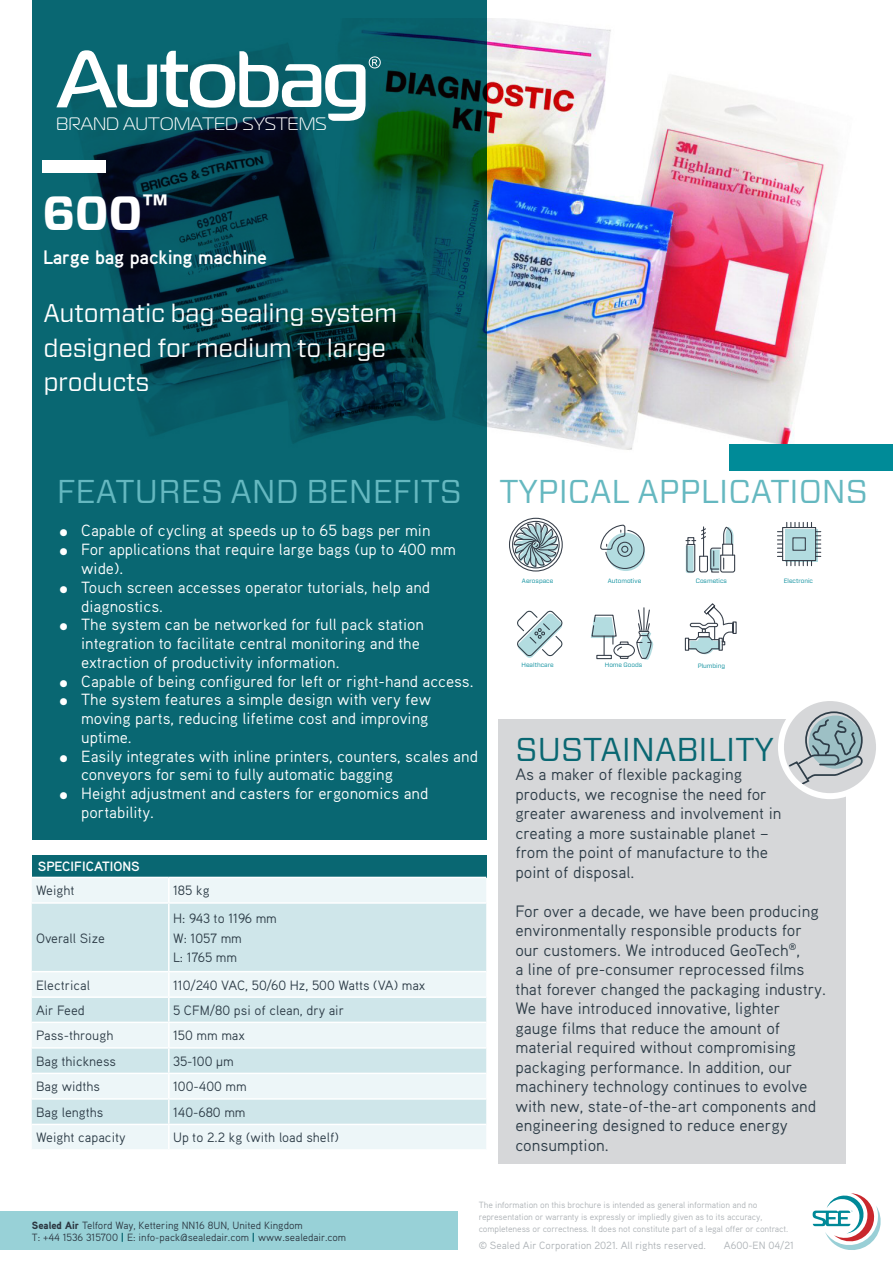
<style>
.page{position:relative;width:893px;height:1263px;background:#fff}
.page>*{position:absolute;margin:0;border:0;box-sizing:border-box;transform-origin:0 0}
.Product_Title{font:700 48px "Forza";color:#fff}
.Section_Sub-heading{font:33px "Forza";color:#65b8c0}
.Section_Sub-heading-2{font:33px "Forza";color:#096772}
.Cover_Strap_Line{font:25.5px/34.5px "Forza";letter-spacing:-.01em;color:#fff}
.Product_Description{font:700 19.5px "Aaux Pro OT";letter-spacing:-.01em;color:#fff}
.t1{font:300 18px "Magistral";color:#fff}
.Body_Copy_-_Grey{font:16.5px/19.5px "Aaux Pro OT";color:#2e3d48}
.List_-_Grey{font:16.2px/18.8px "Aaux Pro OT";color:#fff}
.Body_Copy_-_Grey-2{font:13.5px/19.5px "Aaux Pro OT";color:#2e3d48}
.Body_Copy_-_Grey-3{font:700 13.5px "Aaux Pro OT";color:#fff}
.Address{font:10.5px "Aaux Pro OT";color:#2c3741}
.LEGAL_TEXT{font:10.5px "Aaux Pro OT";color:#adb2b6}
.LEGAL_TEXT-2{font:9px/12px "Aaux Pro OT";letter-spacing:-.01em;color:#adb2b6}
.t2{font:6.15px "Forza";color:#008a99}
.s1{font-weight:900}
.s2{font-weight:900;color:#096772}
</style>
<div class="page">
<div style="left:0;top:1211px;width:457px;height:39px;background:#98d1d7"></div>
<div style="left:498px;top:719px;width:348px;height:445px;background:#d6d7d9"></div>
<img style="left:486px;top:19px;width:351px;height:439px">
<svg style="left:32px;top:0;width:454px;height:840px;background:#075a64"></svg>
<div style="left:729px;top:444px;width:164px;height:27px;background:#008b98"></div>
<svg style="left:813px;top:1193px;width:68px;height:57px"></svg>
<svg style="left:56px;top:50px;width:325px;height:71px"></svg>
<div style="left:43px;top:160px;width:63px;height:13px;background:#fff"></div>
<svg style="left:781px;top:698px;width:98px;height:98px"></svg>
<svg style="left:787px;top:710px;width:78px;height:77px"></svg>
<div style="left:778px;top:695px;width:104px;height:104px;border:6px solid #fff;border-radius:50%"></div>
<svg style="left:607px;top:533px;width:38px;height:38px"></svg>
<svg style="left:600px;top:525px;width:45px;height:44px"></svg>
<svg style="left:777px;top:522px;width:44px;height:44px"></svg>
<svg style="left:686px;top:526px;width:50px;height:47px"></svg>
<svg style="left:513px;top:522px;width:46px;height:46px"></svg>
<div style="left:512px;top:521px;width:48px;height:47px;border:1px solid #373f4a;border-radius:50%"></div>
<div style="left:509px;top:518px;width:54px;height:53px;border:1px solid #373f4a;border-radius:50%"></div>
<svg style="left:517px;top:610px;width:46px;height:48px"></svg>
<div style="left:685px;top:638px;width:4px;height:13px;border:1px solid #373f4a"></div>
<svg style="left:688px;top:603px;width:49px;height:51px"></svg>
<div style="left:596px;top:655px;width:16px;height:4px;border:1px solid #373f4a"></div>
<div style="left:613px;top:644px;width:22px;height:13px;border:1px solid #373f4a;border-radius:6px"></div>
<svg style="left:591px;top:614px;width:37px;height:43px"></svg>
<svg style="left:636px;top:608px;width:17px;height:52px"></svg>
<div style="left:32px;top:855px;width:454px;height:22px;background:#096772"></div>
<div style="left:32px;top:878px;width:454px;height:271px;background:#edf6f8"></div>
<svg style="left:32px;top:904px;width:454px;height:220px;background:#d9ebee"></svg>
<hr style="left:168px;top:878px;width:2px;height:24px;background:#fff">
<hr style="left:32px;top:902px;width:137px;height:2px;background:#fff">
<hr style="left:169px;top:902px;width:317px;height:2px;background:#fff">
<hr style="left:168px;top:904px;width:2px;height:67px;background:#fff">
<hr style="left:32px;top:971px;width:137px;height:1px;background:#fff">
<hr style="left:169px;top:971px;width:317px;height:1px;background:#fff">
<hr style="left:168px;top:972px;width:2px;height:24px;background:#fff">
<hr style="left:32px;top:996px;width:137px;height:2px;background:#fff">
<hr style="left:169px;top:996px;width:317px;height:2px;background:#fff">
<hr style="left:168px;top:998px;width:2px;height:24px;background:#fff">
<hr style="left:32px;top:1022px;width:137px;height:1px;background:#fff">
<hr style="left:169px;top:1022px;width:317px;height:1px;background:#fff">
<hr style="left:168px;top:1023px;width:2px;height:24px;background:#fff">
<hr style="left:32px;top:1047px;width:137px;height:2px;background:#fff">
<hr style="left:169px;top:1047px;width:317px;height:2px;background:#fff">
<hr style="left:168px;top:1049px;width:2px;height:24px;background:#fff">
<hr style="left:32px;top:1073px;width:137px;height:1px;background:#fff">
<hr style="left:169px;top:1073px;width:317px;height:1px;background:#fff">
<hr style="left:168px;top:1074px;width:2px;height:24px;background:#fff">
<hr style="left:32px;top:1098px;width:137px;height:2px;background:#fff">
<hr style="left:169px;top:1098px;width:317px;height:2px;background:#fff">
<hr style="left:168px;top:1100px;width:2px;height:24px;background:#fff">
<hr style="left:32px;top:1124px;width:137px;height:1px;background:#fff">
<hr style="left:169px;top:1124px;width:317px;height:1px;background:#fff">
<hr style="left:168px;top:1125px;width:2px;height:24px;background:#fff">
<p class="t1" style="left:56px;top:113px;width:272px">BRAND AUTOMATED SYSTEMS</p>
<p class="Product_Title" style="left:43px;top:181px;width:127px">600<sup>™</sup></p>
<p class="Product_Description" style="left:43px;top:245px;width:226px">Large bag packing machine</p>
<p class="Cover_Strap_Line" style="left:43px;top:296px;width:355px">Automatic bag sealing system designed for medium to large products</p>
<p class="Section_Sub-heading" style="left:57px;top:469px;width:407px">FEATURES AND BENEFITS</p>
<p class="List_-_Grey" style="left:60px;top:521px;width:372px">● Capable of cycling at speeds up to 65 bags per min</p>
<p class="List_-_Grey" style="left:81px;top:540px;width:376px;text-indent:-21px">● For applications that require large bags (up to 400 mm wide).</p>
<p class="List_-_Grey" style="left:81px;top:577px;width:350px;text-indent:-21px">● Touch screen accesses operator tutorials, help and diagnostics.</p>
<p class="List_-_Grey" style="left:81px;top:615px;width:344px;text-indent:-21px">● The system can be networked for full pack station integration to facilitate central monitoring and the extraction of productivity information.</p>
<p class="List_-_Grey" style="left:60px;top:671px;width:415px">● Capable of being configured for left or right-hand access.</p>
<p class="List_-_Grey" style="left:81px;top:690px;width:351px;text-indent:-21px">● The system features a simple design with very few moving parts, reducing lifetime cost and improving uptime.</p>
<p class="List_-_Grey" style="left:81px;top:746px;width:398px;text-indent:-21px">● Easily integrates with inline printers, counters, scales and conveyors for semi to fully automatic bagging</p>
<p class="List_-_Grey" style="left:81px;top:783px;width:349px;text-indent:-21px">● Height adjustment and casters for ergonomics and portability.</p>
<p class="Body_Copy_-_Grey-3" style="left:38px;top:858px;width:103px">SPECIFICATIONS</p>
<p class="Body_Copy_-_Grey-2" style="left:36px;top:880px;width:40px">Weight</p>
<p class="Body_Copy_-_Grey-2" style="left:173px;top:880px;width:38px">185 kg</p>
<p class="Body_Copy_-_Grey-2" style="left:36px;top:928px;width:70px">Overall Size</p>
<p class="Body_Copy_-_Grey-2" style="left:173px;top:908px;width:105px">H: 943 to 1196 mm<br>W: 1057 mm<br>L: 1765 mm</p>
<p class="Body_Copy_-_Grey-2" style="left:36px;top:975px;width:56px">Electrical</p>
<p class="Body_Copy_-_Grey-2" style="left:173px;top:975px;width:254px">110/240 VAC, 50/60 Hz, 500 Watts (VA) max</p>
<p class="Body_Copy_-_Grey-2" style="left:36px;top:1000px;width:50px">Air Feed</p>
<p class="Body_Copy_-_Grey-2" style="left:173px;top:1000px;width:173px">5 CFM/80 psi of clean, dry air</p>
<p class="Body_Copy_-_Grey-2" style="left:36px;top:1025px;width:79px">Pass-through</p>
<p class="Body_Copy_-_Grey-2" style="left:173px;top:1025px;width:74px">150 mm max</p>
<p class="Body_Copy_-_Grey-2" style="left:36px;top:1051px;width:81px">Bag thickness</p>
<p class="Body_Copy_-_Grey-2" style="left:173px;top:1051px;width:62px">35-100 µm</p>
<p class="Body_Copy_-_Grey-2" style="left:36px;top:1076px;width:66px">Bag widths</p>
<p class="Body_Copy_-_Grey-2" style="left:173px;top:1076px;width:75px">100-400 mm</p>
<p class="Body_Copy_-_Grey-2" style="left:36px;top:1102px;width:69px">Bag lengths</p>
<p class="Body_Copy_-_Grey-2" style="left:173px;top:1102px;width:74px">140-680 mm</p>
<p class="Body_Copy_-_Grey-2" style="left:36px;top:1127px;width:91px">Weight capacity</p>
<p class="Body_Copy_-_Grey-2" style="left:173px;top:1127px;width:167px">Up to 2.2 kg (with load shelf)</p>
<p class="Section_Sub-heading" style="left:499px;top:469px;width:370px">TYPICAL APPLICATIONS</p>
<p class="t2" style="left:522px;top:576px;width:33px">Aerospace</p>
<p class="t2" style="left:608px;top:576px;width:35px">Automotive</p>
<p class="t2" style="left:696px;top:576px;width:33px">Cosmetics</p>
<p class="t2" style="left:784px;top:576px;width:31px">Electronic</p>
<p class="t2" style="left:521px;top:661px;width:34px">Healthcare</p>
<p class="t2" style="left:605px;top:661px;width:39px">Home Goods</p>
<p class="t2" style="left:698px;top:662px;width:29px">Plumbing</p>
<p class="Section_Sub-heading-2" style="left:515px;top:727px;width:260px">SUSTAINABILITY</p>
<p class="Body_Copy_-_Grey" style="left:515px;top:764px;width:268px">As a maker of flexible packaging products, we recognise the need for greater awareness and involvement in creating a more sustainable planet – from the point of manufacture to the point of disposal.</p>
<p class="Body_Copy_-_Grey" style="left:515px;top:901px;width:312px">For over a decade, we have been producing environmentally responsible products for our customers. We introduced GeoTech<sup>®</sup>,<br>a line of pre-consumer reprocessed films that forever changed the packaging industry.<br>We have introduced innovative, lighter gauge films that reduce the amount of material required without compromising packaging performance. In addition, our machinery technology continues to evolve with new, state-of-the-art components and engineering designed to reduce energy consumption.</p>
<p class="Address" style="left:32px;top:1218px;width:272px"><span class="s1">Sealed Air</span> Telford Way, Kettering NN16 8UN, United Kingdom</p>
<p class="Address" style="left:32px;top:1231px;width:316px">T: +44 1536 315700 <span class="s2">|</span> E: info-pack@sealedair.com <span class="s2">|</span> www.sealedair.com</p>
<p class="LEGAL_TEXT-2" style="left:479px;top:1199px;width:311px">The information on this brochure is intended as general information and no representation or warranty is expressly or impliedly given as to its accuracy, completeness or correctness. It does not constitute part of a legal offer or contract.</p>
<p class="LEGAL_TEXT" style="left:479px;top:1239px;width:229px">© Sealed Air Corporation 2021. All rights reserved.</p>
<p class="LEGAL_TEXT" style="left:724px;top:1239px;width:72px">A600-EN 04/21</p>
</div>
